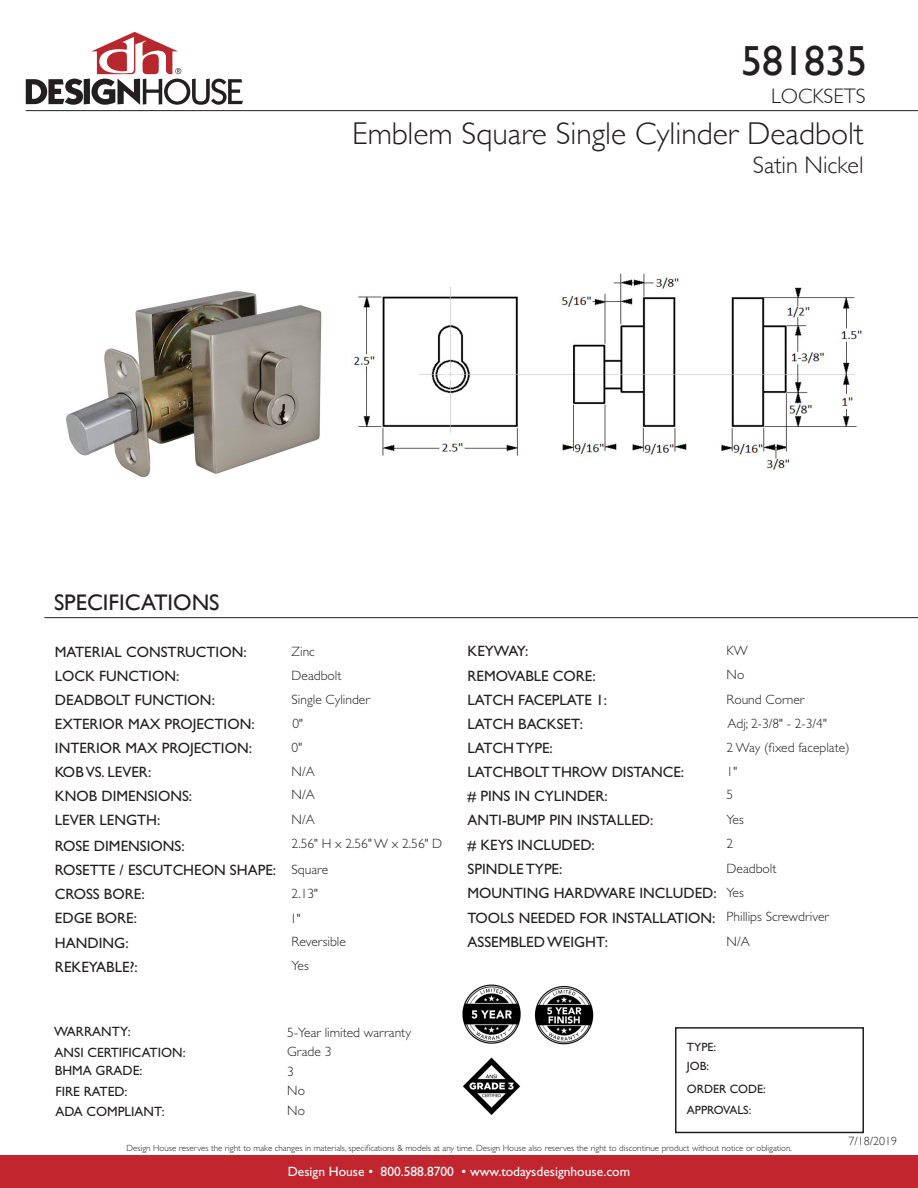
<style>
.page{position:relative;width:918px;height:1188px;background:#fff}
.page>*{position:absolute;margin:0;border:0;box-sizing:border-box;transform-origin:0 0}
.t1{font:42px "Gill Sans";color:#231f20}
.t2{font:300 31.5px "Gill Sans";color:#231f20}
.t3{font:300 24px "Gill Sans";color:#231f20}
.t4{font:22.5px "Gill Sans";color:#231f20}
.t5{font:300 21px "Gill Sans";color:#231f20}
.t6{font:15px "Gill Sans Std";color:#231f20}
.t7{font:300 13.5px "Gill Sans Std";color:#231f20}
.t8{font:13.5px "Gill Sans Std";color:#231f20}
.t9{font:13.5px "Gill Sans Std";color:#fff}
.t10{font:12px "Gill Sans Std";color:#231f20}
.t11{font:12px "Gill Sans";color:#231f20}
.t12{font:300 12px "Gill Sans";color:#231f20}
.t13{font:300 9px "Gill Sans Std";color:#231f20}
</style>
<div class="page">
<div style="left:0;top:1156px;width:918px;height:32px;background:#c1262f"></div>
<svg style="left:26px;top:32px;width:217px;height:73px"></svg>
<div style="left:675px;top:1027px;width:189px;height:106px;border:2px solid #231f20"></div>
<hr style="left:26px;top:110px;width:892px;height:1px;background:#231f20">
<hr style="left:44px;top:617px;width:874px;height:1px;background:#231f20">
<img style="left:66px;top:291px;width:256px;height:187px">
<img style="left:351px;top:273px;width:512px;height:198px">
<img style="left:462px;top:984px;width:59px;height:60px">
<img style="left:534px;top:986px;width:60px;height:59px">
<img style="left:463px;top:1057px;width:58px;height:58px">
<p class="t1" style="left:741px;top:36px;width:127px">581835</p>
<p class="t5" style="left:771px;top:79px;width:96px">LOCKSETS</p>
<p class="t2" style="left:352px;top:108px;width:513px">Emblem Square Single Cylinder Deadbolt</p>
<p class="t3" style="left:753px;top:147px;width:112px">Satin Nickel</p>
<p class="t4" style="left:54px;top:589px;width:167px">SPECIFICATIONS</p>
<p class="t6" style="left:55px;top:643px;width:193px">MATERIAL CONSTRUCTION:</p>
<p class="t7" style="left:292px;top:644px;width:25px">Zinc</p>
<p class="t6" style="left:55px;top:667px;width:126px">LOCK FUNCTION:</p>
<p class="t7" style="left:292px;top:668px;width:51px">Deadbolt</p>
<p class="t6" style="left:55px;top:692px;width:162px">DEADBOLT FUNCTION:</p>
<p class="t7" style="left:292px;top:692px;width:80px">Single Cylinder</p>
<p class="t6" style="left:55px;top:716px;width:201px">EXTERIOR MAX PROJECTION:</p>
<p class="t7" style="left:292px;top:716px;width:12px">0"</p>
<p class="t6" style="left:55px;top:740px;width:199px">INTERIOR MAX PROJECTION:</p>
<p class="t7" style="left:292px;top:740px;width:12px">0"</p>
<p class="t6" style="left:55px;top:764px;width:98px">KOB VS. LEVER:</p>
<p class="t7" style="left:292px;top:764px;width:25px">N/A</p>
<p class="t6" style="left:55px;top:812px;width:107px">LEVER LENGTH:</p>
<p class="t7" style="left:292px;top:812px;width:25px">N/A</p>
<p class="t6" style="left:55px;top:788px;width:139px">KNOB DIMENSIONS:</p>
<p class="t7" style="left:292px;top:787px;width:25px">N/A</p>
<p class="t6" style="left:55px;top:837px;width:131px">ROSE DIMENSIONS:</p>
<p class="t7" style="left:292px;top:836px;width:152px">2.56" H x 2.56" W x 2.56" D</p>
<p class="t6" style="left:55px;top:861px;width:223px">ROSETTE / ESCUTCHEON SHAPE:</p>
<p class="t7" style="left:292px;top:862px;width:38px">Square</p>
<p class="t6" style="left:55px;top:885px;width:91px">CROSS BORE:</p>
<p class="t6" style="left:55px;top:909px;width:84px">EDGE BORE:</p>
<p class="t6" style="left:55px;top:934px;width:75px">HANDING:</p>
<p class="t6" style="left:55px;top:958px;width:84px">REKEYABLE?:</p>
<p class="t8" style="left:54px;top:1024px;width:78px">WARRANTY:</p>
<p class="t8" style="left:55px;top:1044px;width:133px">ANSI CERTIFICATION:</p>
<p class="t7" style="left:292px;top:886px;width:28px">2.13"</p>
<p class="t7" style="left:292px;top:934px;width:56px">Reversible</p>
<p class="t7" style="left:292px;top:958px;width:19px">Yes</p>
<p class="t7" style="left:290px;top:910px;width:12px">1"</p>
<p class="t7" style="left:287px;top:1025px;width:125px">5-Year limited warranty</p>
<p class="t7" style="left:287px;top:1044px;width:46px">Grade 3</p>
<p class="t8" style="left:55px;top:1063px;width:89px">BHMA GRADE:</p>
<p class="t8" style="left:55px;top:1083px;width:74px">FIRE RATED:</p>
<p class="t8" style="left:55px;top:1104px;width:111px">ADA COMPLIANT:</p>
<p class="t7" style="left:287px;top:1103px;width:19px">No</p>
<p class="t7" style="left:287px;top:1064px;width:8px">3</p>
<p class="t7" style="left:287px;top:1083px;width:19px">No</p>
<p class="t6" style="left:468px;top:643px;width:63px">KEYWAY:</p>
<p class="t7" style="left:727px;top:643px;width:23px">KW</p>
<p class="t6" style="left:468px;top:691px;width:141px">LATCH FACEPLATE 1:</p>
<p class="t7" style="left:727px;top:692px;width:79px">Round Corner</p>
<p class="t6" style="left:468px;top:715px;width:117px">LATCH BACKSET:</p>
<p class="t7" style="left:728px;top:716px;width:101px">Adj; 2-3/8" - 2-3/4"</p>
<p class="t6" style="left:468px;top:667px;width:130px">REMOVABLE CORE:</p>
<p class="t7" style="left:727px;top:667px;width:19px">No</p>
<p class="t6" style="left:468px;top:739px;width:87px">LATCH TYPE:</p>
<p class="t7" style="left:727px;top:740px;width:125px">2 Way (fixed faceplate)</p>
<p class="t6" style="left:468px;top:763px;width:218px">LATCHBOLT THROW DISTANCE:</p>
<p class="t7" style="left:727px;top:764px;width:12px">1"</p>
<p class="t6" style="left:468px;top:811px;width:187px">ANTI-BUMP PIN INSTALLED:</p>
<p class="t7" style="left:727px;top:812px;width:19px">Yes</p>
<p class="t6" style="left:468px;top:787px;width:142px"># PINS IN CYLINDER:</p>
<p class="t7" style="left:727px;top:787px;width:8px">5</p>
<p class="t6" style="left:468px;top:837px;width:129px"># KEYS INCLUDED:</p>
<p class="t7" style="left:727px;top:836px;width:8px">2</p>
<p class="t6" style="left:468px;top:861px;width:96px">SPINDLE TYPE:</p>
<p class="t7" style="left:727px;top:861px;width:51px">Deadbolt</p>
<p class="t6" style="left:468px;top:884px;width:251px">MOUNTING HARDWARE INCLUDED:</p>
<p class="t7" style="left:727px;top:885px;width:19px">Yes</p>
<p class="t6" style="left:468px;top:910px;width:249px">TOOLS NEEDED FOR INSTALLATION:</p>
<p class="t7" style="left:727px;top:909px;width:104px">Phillips Screwdriver</p>
<p class="t6" style="left:468px;top:934px;width:142px">ASSEMBLED WEIGHT:</p>
<p class="t7" style="left:727px;top:934px;width:25px">N/A</p>
<p class="t10" style="left:687px;top:1040px;width:31px">TYPE:</p>
<p class="t10" style="left:687px;top:1059px;width:24px">JOB:</p>
<p class="t11" style="left:687px;top:1082px;width:80px">ORDER CODE:</p>
<p class="t10" style="left:687px;top:1103px;width:66px">APPROVALS:</p>
<p class="t13" style="left:127px;top:1143px;width:667px">Design House reserves the right to make changes in materials, specifications &amp; models at any time. Design House also reserves the right to discontinue product without notice or obligation.</p>
<p class="t9" style="left:288px;top:1164px;width:344px">Design House • 800.588.8700 • www.todaysdesignhouse.com</p>
<p class="t12" style="left:849px;top:1132px;width:50px">7/18/2019</p>
</div>
